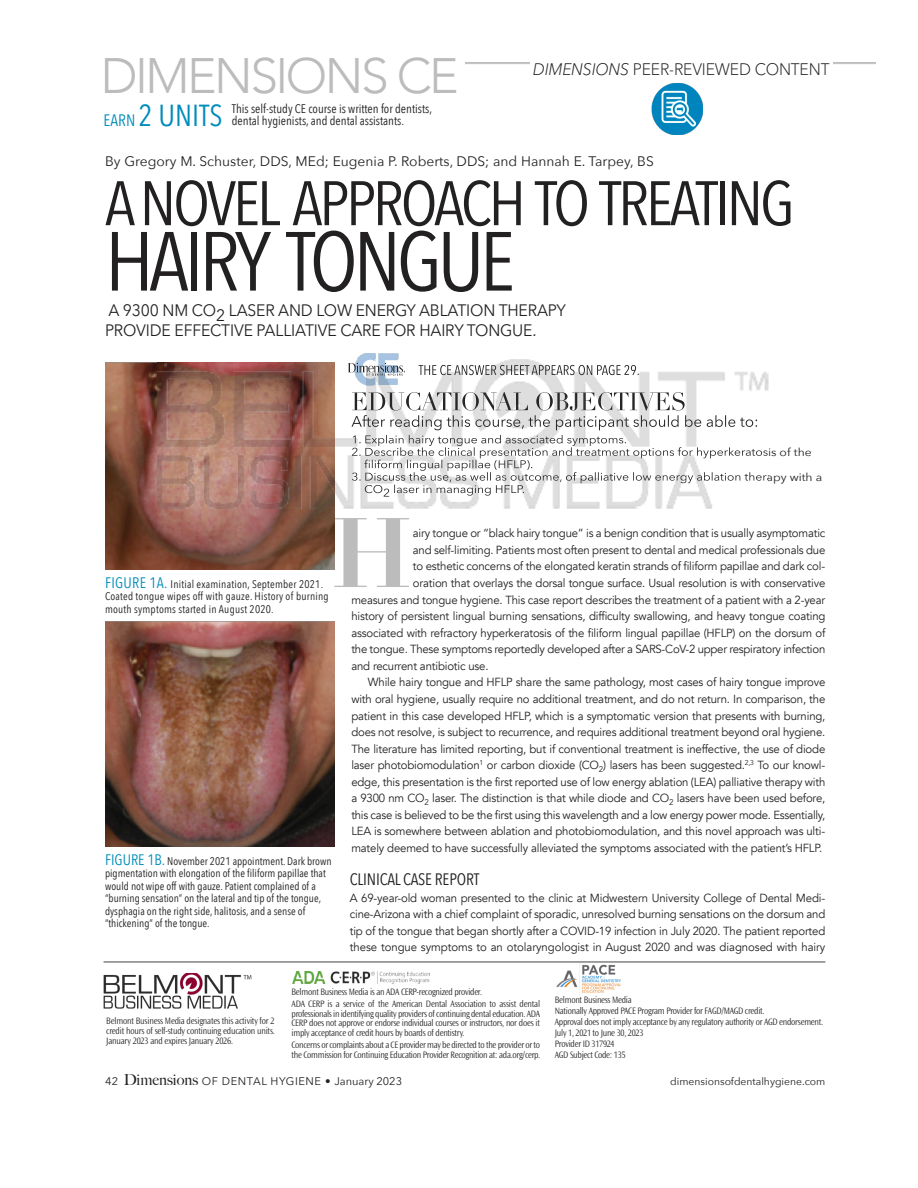
<style>
.page{position:relative;width:918px;height:1188px;background:#fff}
.page>*{position:absolute;margin:0;border:0;box-sizing:border-box;transform-origin:0 0}
.t1{font:700 96.9px "Didot LT Std";color:#bcbcbc}
.t2{font:82.8px "Avenir Next Condensed";letter-spacing:-.055em;color:#222021}
.t3{font:62.1px "Avenir Next Condensed";letter-spacing:-.05em;color:#222021;scale:1.05 1}
.t4{font:300 49.65px "Avenir";letter-spacing:-.05em;color:#bcbcbc}
.t5{font:30.3px "Avenir Next Condensed";color:#008dba}
.t6{font:16.5px/20.7px "Avenir Next";letter-spacing:-.01em;color:#222021;scale:.95 1}
.t7{font:300 16.5px "Avenir Next LT Pro";letter-spacing:-.01em;color:#222021;scale:.95 1}
.t8{font:16.5px "Avenir Next Condensed";letter-spacing:-.01em;color:#222021}
.t9{font:13.8px "Avenir Next";color:#222021}
.t10{font:12.45px/12.5px "Avenir Next Condensed";color:#222021}
.t11{font:11.7px/16.5px "Avenir";letter-spacing:-.015em;color:#222021;text-align:justify}
.t12{font:11.1px/12.5px "Avenir Next Condensed";color:#222021}
.t13{font:11.1px/12.5px "Avenir Next Condensed";letter-spacing:.02em;color:#222021}
.t14{font:11.1px "Avenir Next";letter-spacing:.04em;color:#222021}
.t15{font:10.35px "Avenir Next";color:#222021}
.t16{font:300 9.6px/9.6px "Ocean Sans Std";letter-spacing:-.03em;color:#222021;scale:.88 1}
.s1{font-size:16.5px}
.s2{font-style:italic}
.s3{font-size:15.15px;color:#008dba}
.s4{font-family:"Big Caslon";font-weight:500;font-size:15.15px}
</style>
<div class="page">
<img style="left:104px;top:973px;width:147px;height:36px">
<img style="left:293px;top:972px;width:136px;height:11px">
<img style="left:557px;top:963px;width:64px;height:31px">
<img style="left:357px;top:353px;width:42px;height:6px">
<img style="left:652px;top:84px;width:51px;height:50px">
<img style="left:105px;top:363px;width:230px;height:207px">
<img style="left:105px;top:622px;width:230px;height:225px">
<img style="left:158px;top:359px;width:611px;height:150px">
<img style="left:352px;top:392px;width:228px;height:19px">
<img style="left:352px;top:415px;width:57px;height:12px">
<img style="left:353px;top:435px;width:61px;height:11px">
<img style="left:352px;top:448px;width:40px;height:8px">
<img style="left:364px;top:460px;width:44px;height:8px">
<img style="left:352px;top:473px;width:36px;height:8px">
<img style="left:365px;top:485px;width:17px;height:8px">
<svg style="left:384px;top:489px;width:5px;height:8px"></svg>
<img style="left:394px;top:485px;width:33px;height:8px">
<img style="left:419px;top:365px;width:86px;height:10px">
<img style="left:348px;top:359px;width:57px;height:26px">
<img style="left:335px;top:363px;width:1px;height:146px">
<img style="left:158px;top:363px;width:177px;height:146px">
<h3 class="t4" style="left:101px;top:43px;width:359px">DIMENSIONS CE</h3>
<h3 class="t5" style="left:104px;top:95px;width:121px"><span class="s1">EARN</span> 2 UNITS</h3>
<p class="t10" style="left:232px;top:102px;width:202px">This self-study CE course is written for dentists, dental hygienists, and dental assistants.</p>
<h3 class="t7" style="left:533px;top:59px;width:314px"><span class="s2">DIMENSIONS</span> PEER-REVIEWED CONTENT</h3>
<p class="t9" style="left:105px;top:152px;width:550px">By Gregory M. Schuster, DDS, MEd; Eugenia P. Roberts, DDS; and Hannah E. Tarpey, BS</p>
<h3 class="t3" style="left:105px;top:163px;width:658px">A NOVEL APPROACH TO TREATING</h3>
<h2 class="t2" style="left:105px;top:208px;width:412px">HAIRY TONGUE</h2>
<h3 class="t6" style="left:105px;top:300px;width:487px">A 9300 NM CO2 LASER AND LOW ENERGY ABLATION THERAPY<br>PROVIDE EFFECTIVE PALLIATIVE CARE FOR HAIRY TONGUE.</h3>
<h1 class="t1" style="left:331px;top:517px;width:83px">H</h1>
<p class="t11" style="left:413px;top:525px;width:414px">airy tongue or “black hairy tongue” is a benign condition that is usually asymptomatic</p>
<p class="t11" style="left:413px;top:542px;width:414px">and self-limiting. Patients most often present to dental and medical professionals due</p>
<p class="t11" style="left:413px;top:559px;width:414px">to esthetic concerns of the elongated keratin strands of filiform papillae and dark col-</p>
<p class="t11" style="left:413px;top:575px;width:414px">oration that overlays the dorsal tongue surface. Usual resolution is with conservative</p>
<p class="t11" style="left:351px;top:592px;width:475px">measures and tongue hygiene. This case report describes the treatment of a patient with a 2-year</p>
<p class="t11" style="left:351px;top:608px;width:476px">history of persistent lingual burning sensations, difficulty swallowing, and heavy tongue coating</p>
<p class="t11" style="left:351px;top:625px;width:476px">associated with refractory hyperkeratosis of the filiform lingual papillae (HFLP) on the dorsum of</p>
<p class="t11" style="left:351px;top:641px;width:475px">the tongue. These symptoms reportedly developed after a SARS-CoV-2 upper respiratory infection</p>
<p class="t11" style="left:351px;top:658px;width:139px">and recurrent antibiotic use.</p>
<p class="t11" style="left:368px;top:674px;width:459px">While hairy tongue and HFLP share the same pathology, most cases of hairy tongue improve</p>
<p class="t11" style="left:351px;top:691px;width:476px">with oral hygiene, usually require no additional treatment, and do not return. In comparison, the</p>
<p class="t11" style="left:351px;top:708px;width:476px">patient in this case developed HFLP, which is a symptomatic version that presents with burning,</p>
<p class="t11" style="left:351px;top:724px;width:476px">does not resolve, is subject to recurrence, and requires additional treatment beyond oral hygiene.</p>
<p class="t11" style="left:351px;top:741px;width:475px">The literature has limited reporting, but if conventional treatment is ineffective, the use of diode</p>
<p class="t11" style="left:351px;top:757px;width:475px">laser photobiomodulation<sup>1</sup> or carbon dioxide (CO<sub>2</sub>) lasers has been suggested.<sup>2,3</sup> To our knowl-</p>
<p class="t11" style="left:351px;top:774px;width:476px">edge, this presentation is the first reported use of low energy ablation (LEA) palliative therapy with</p>
<p class="t11" style="left:351px;top:790px;width:476px">a 9300 nm CO<sub>2</sub> laser. The distinction is that while diode and CO<sub>2</sub> lasers have been used before,</p>
<p class="t11" style="left:351px;top:807px;width:476px">this case is believed to be the first using this wavelength and a low energy power mode. Essentially,</p>
<p class="t11" style="left:351px;top:823px;width:475px">LEA is somewhere between ablation and photobiomodulation, and this novel approach was ulti-</p>
<p class="t11" style="left:351px;top:840px;width:472px">mately deemed to have successfully alleviated the symptoms associated with the patient’s HFLP.</p>
<h3 class="t8" style="left:350px;top:869px;width:131px">CLINICAL CASE REPORT</h3>
<p class="t11" style="left:350px;top:890px;width:477px">A 69-year-old woman presented to the clinic at Midwestern University College of Dental Medi&shy;cine-Arizona with a chief complaint of sporadic, unresolved burning sensations on the dorsum and tip of the tongue that began shortly after a COVID-19 infection in July 2020. The patient reported these tongue symptoms to an otolaryngologist in August 2020 and was diagnosed with hairy</p>
<p class="t13" style="left:105px;top:578px;width:225px"><span class="s3">FIGURE 1A.</span> Initial examination, September 2021.<br>Coated tongue wipes off with gauze. History of burning mouth symptoms started in August 2020.</p>
<p class="t12" style="left:105px;top:855px;width:228px"><span class="s3">FIGURE 1B.</span> November 2021 appointment. Dark brown pigmentation with elongation of the filiform papillae that would not wipe off with gauze. Patient complained of a “burning sensation” on the lateral and tip of the tongue, dysphagia on the right side, halitosis, and a sense of “thickening” of the tongue.</p>
<p class="t16" style="left:106px;top:1017px;width:193px;text-align:justify">Belmont Business Media designates this activity for 2 credit hours of self-study continuing education units.<br>January 2023 and expires January 2026.</p>
<p class="t16" style="left:292px;top:986px;width:284px;line-height:12.5px">Belmont Business Media is an ADA CERP-recognized provider.<br>ADA CERP is a service of the American Dental Association to assist dental</p>
<p class="t16" style="left:292px;top:1010px;width:284px;text-align:justify">professionals in identifying quality providers of continuing dental education. ADA CERP does not approve or endorse individual courses or instructors, nor does it imply acceptance of credit hours by boards of dentistry.</p>
<p class="t16" style="left:292px;top:1041px;width:284px">Concerns or complaints about a CE provider may be directed to the provider or to the Commission for Continuing Education Provider Recognition at: ada.org/cerp.</p>
<p class="t16" style="left:555px;top:995px;width:306px;line-height:11.1px">Belmont Business Media<br>Nationally Approved PACE Program Provider for FAGD/MAGD credit.<br>Approval does not imply acceptance by any regulatory authority or AGD endorsement.<br>July 1, 2021 to June 30, 2023<br>Provider ID 317924<br>AGD Subject Code: 135</p>
<p class="t14" style="left:105px;top:1074px;width:299px">42 <span class="s4">Dimensions</span> OF DENTAL HYGIENE • January 2023</p>
<p class="t15" style="left:670px;top:1075px;width:157px">dimensionsofdentalhygiene.com</p>
</div>
